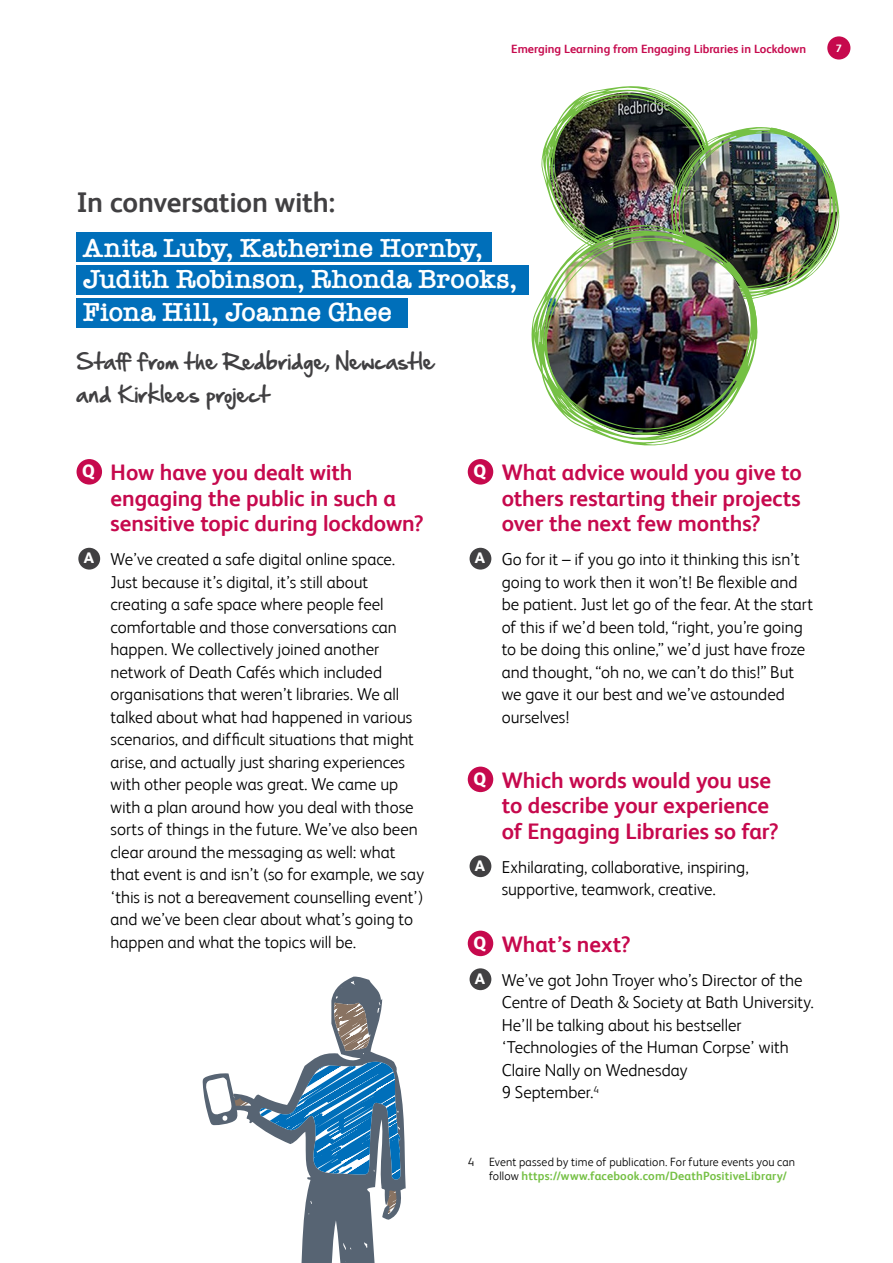
<style>
.page{position:relative;width:893px;height:1263px;background:#fff}
.page>*{position:absolute;margin:0;border:0;box-sizing:border-box;transform-origin:0 0}
.t1{font:700 28.5px "FS Albert";letter-spacing:-.01em;color:#414042}
.t2{font:600 27px/32.2px "American Typewriter";color:#fff}
.t3{font:700 22.5px/25.5px "FS Albert";letter-spacing:-.005em;color:#c6094d}
.t4{font:19.5px/33px "Hand Of Sean";letter-spacing:.005em;color:#414042}
.t5{font:300 17.25px/22.5px "FS Albert";color:#000}
.t6{font:300 12px/14.4px "FS Albert";letter-spacing:.01em;color:#000}
.t7{font:700 12px "FS Albert";color:#c6094d}
.t8{font:700 10.65px "FS Albert";color:#fff}
.s1{font-weight:800;font-size:18px;color:#fff}
.s2{font-weight:800;font-size:15.45px;color:#fff}
.s3{font-weight:700;color:#75c044}
</style>
<div class="page">
<div style="left:827px;top:36px;width:23px;height:24px;background:#c6094d;border-radius:50%"></div>
<div style="left:77px;top:459px;width:25px;height:26px;background:#c6094d;border-radius:50%"></div>
<div style="left:78px;top:548px;width:22px;height:22px;background:#414042;border-radius:50%"></div>
<div style="left:468px;top:459px;width:25px;height:26px;background:#c6094d;border-radius:50%"></div>
<div style="left:470px;top:548px;width:21px;height:22px;background:#414042;border-radius:50%"></div>
<div style="left:468px;top:767px;width:25px;height:25px;background:#c6094d;border-radius:50%"></div>
<div style="left:470px;top:855px;width:21px;height:22px;background:#414042;border-radius:50%"></div>
<div style="left:468px;top:931px;width:25px;height:25px;background:#c6094d;border-radius:50%"></div>
<div style="left:470px;top:968px;width:21px;height:22px;background:#414042;border-radius:50%"></div>
<svg style="left:203px;top:976px;width:203px;height:287px"></svg>
<svg style="left:340px;top:986px;width:4px;height:3px"></svg>
<svg style="left:351px;top:981px;width:4px;height:4px"></svg>
<svg style="left:363px;top:1242px;width:5px;height:6px"></svg>
<svg style="left:342px;top:1243px;width:11px;height:8px"></svg>
<svg style="left:309px;top:1201px;width:4px;height:3px"></svg>
<svg style="left:205px;top:996px;width:196px;height:185px"></svg>
<div style="left:77px;top:298px;width:331px;height:30px;background:#006fba"></div>
<div style="left:77px;top:265px;width:452px;height:30px;background:#006fba"></div>
<div style="left:77px;top:232px;width:415px;height:29px;background:#006fba"></div>
<img style="left:531px;top:86px;width:309px;height:268px">
<img style="left:534px;top:262px;width:228px;height:184px">
<p class="t7" style="left:511px;top:42px;width:296px">Emerging Learning from Engaging Libraries in Lockdown</p>
<p class="t8" style="left:836px;top:42px;width:8px">7</p>
<h1 class="t1" style="left:77px;top:185px;width:260px">In conversation with:</h1>
<h2 class="t2" style="left:83px;top:231px;width:435px">Anita Luby, Katherine Hornby,<br>Judith Robinson, Rhonda Brooks,<br>Fiona Hill, Joanne Ghee</h2>
<p class="t4" style="left:77px;top:345px;width:359px">Staff from the Redbridge, Newcastle and Kirklees project</p>
<h3 class="t3" style="left:111px;top:460px;width:315px;text-indent:-28px"><span class="s1">Q</span> How have you dealt with engaging the public in such a sensitive topic during lockdown?</h3>
<p class="t5" style="left:111px;top:548px;width:315px;text-indent:-27px"><span class="s2">A</span> We’ve created a safe digital online space.<br>Just because it’s digital, it’s still about creating a safe space where people feel comfortable and those conversations can happen. We collectively joined another network of Death Cafés which included organisations that weren’t libraries. We all talked about what had happened in various scenarios, and difficult situations that might arise, and actually just sharing experiences with other people was great. We came up with a plan around how you deal with those sorts of things in the future. We’ve also been clear around the messaging as well: what that event is and isn’t (so for example, we say ‘this is not a bereavement counselling event’) and we’ve been clear about what’s going to happen and what the topics will be.</p>
<h3 class="t3" style="left:502px;top:460px;width:301px;text-align:justify;text-indent:-28px"><span class="s1">Q</span> What advice would you give to others restarting their projects over the next few months?</h3>
<p class="t5" style="left:502px;top:548px;width:313px;text-indent:-27px"><span class="s2">A</span> Go for it – if you go into it thinking this isn’t going to work then it won’t! Be flexible and be patient. Just let go of the fear. At the start of this if we’d been told, “right, you’re going to be doing this online,” we’d just have froze and thought, “oh no, we can’t do this!” But we gave it our best and we’ve astounded ourselves!</p>
<h3 class="t3" style="left:502px;top:767px;width:278px;text-indent:-28px"><span class="s1">Q</span> Which words would you use to describe your experience of Engaging Libraries so far?</h3>
<p class="t5" style="left:475px;top:856px;width:275px;text-align:center"><span class="s2">A</span> Exhilarating, collaborative, inspiring, supportive, teamwork, creative.</p>
<h3 class="t3" style="left:473px;top:931px;width:159px"><span class="s1">Q</span> What’s next?</h3>
<p class="t5" style="left:502px;top:969px;width:314px;text-indent:-27px"><span class="s2">A</span> We’ve got John Troyer who’s Director of the Centre of Death &amp; Society at Bath University.<br>He’ll be talking about his bestseller ‘Technologies of the Human Corpse’ with Claire Nally on Wednesday<br>9 September.<sup>4</sup></p>
<p class="t6" style="left:489px;top:1154px;width:308px;text-indent:-21px">4 Event passed by time of publication. For future events you can follow <span class="s3">https://www.facebook.com/DeathPositiveLibrary/</span></p>
</div>
